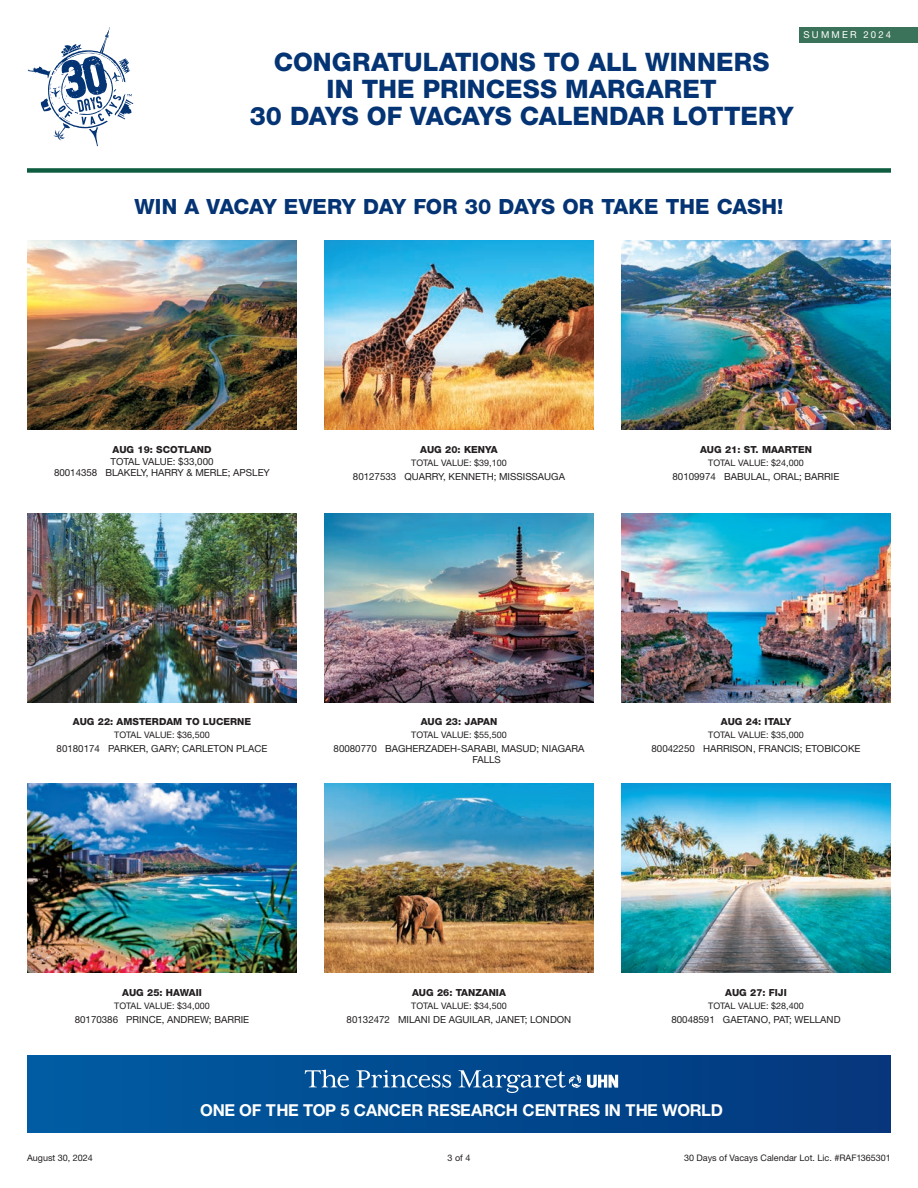
<style>
.page{position:relative;width:918px;height:1188px;background:#fff}
.page>*{position:absolute;margin:0;border:0;box-sizing:border-box;transform-origin:0 0}
.t1{font:800 25.5px/27px "Helvetica Neue LT Std";letter-spacing:.005em;color:#053474;text-align:center}
.t2{font:800 21px "Helvetica Neue LT Std";letter-spacing:-.005em;color:#053474}
.t3{font:700 16.5px "Helvetica Neue LT Std";letter-spacing:-.01em;color:#fff}
.t4{font:9.75px/11.2px "Helvetica Neue LT Std";color:#231f20;text-align:center}
.t5{font:800 9.75px "Helvetica Neue LT Std";color:#231f20}
.t6{font:9.6px "Helvetica Neue LT Std";letter-spacing:.235em;color:#fff}
.t7{font:9px "Helvetica Neue LT Std";color:#231f20}
</style>
<div class="page">
<svg style="left:28px;top:27px;width:105px;height:120px"></svg>
<div style="left:799px;top:27px;width:119px;height:15px;background:#3b735a"></div>
<div style="left:27px;top:168px;width:864px;height:5px;background:#0f5d40"></div>
<div style="left:27px;top:1055px;width:864px;height:77px;background:linear-gradient(to right,#005da3,#04367c)"></div>
<svg style="left:305px;top:1070px;width:44px;height:18px"></svg>
<svg style="left:356px;top:1070px;width:95px;height:18px;background:#4279ad"></svg>
<svg style="left:459px;top:1070px;width:159px;height:23px;background:#3e72a7"></svg>
<img style="left:27px;top:241px;width:270px;height:189px">
<img style="left:324px;top:241px;width:270px;height:189px">
<img style="left:621px;top:241px;width:270px;height:189px">
<img style="left:27px;top:513px;width:270px;height:189px">
<img style="left:324px;top:513px;width:270px;height:189px">
<img style="left:621px;top:513px;width:270px;height:189px">
<img style="left:27px;top:784px;width:270px;height:189px">
<img style="left:324px;top:784px;width:270px;height:189px">
<img style="left:621px;top:784px;width:270px;height:189px">
<h1 class="t1" style="left:250px;top:48px;width:545px">CONGRATULATIONS TO ALL WINNERS<br>IN THE PRINCESS MARGARET<br>30 DAYS OF VACAYS CALENDAR LOTTERY</h1>
<p class="t6" style="left:804px;top:29px;width:89px">SUMMER 2024</p>
<h2 class="t2" style="left:135px;top:194px;width:650px">WIN A VACAY EVERY DAY FOR 30 DAYS OR TAKE THE CASH!</h2>
<p class="t5" style="left:112px;top:443px;width:101px">AUG 19: SCOTLAND</p>
<p class="t4" style="left:54px;top:456px;width:217px">TOTAL VALUE: $33,000<br>80014358 BLAKELY, HARRY &amp; MERLE; APSLEY</p>
<p class="t5" style="left:420px;top:443px;width:79px">AUG 20: KENYA</p>
<p class="t7" style="left:411px;top:457px;width:97px">TOTAL VALUE: $39,100</p>
<p class="t4" style="left:353px;top:470px;width:214px">80127533 QUARRY, KENNETH; MISSISSAUGA</p>
<p class="t5" style="left:700px;top:443px;width:113px">AUG 21: ST. MAARTEN</p>
<p class="t7" style="left:708px;top:457px;width:97px">TOTAL VALUE: $24,000</p>
<p class="t4" style="left:673px;top:470px;width:168px">80109974 BABULAL, ORAL; BARRIE</p>
<p class="t5" style="left:73px;top:716px;width:180px">AUG 22: AMSTERDAM TO LUCERNE</p>
<p class="t7" style="left:114px;top:729px;width:97px">TOTAL VALUE: $36,500</p>
<p class="t4" style="left:57px;top:743px;width:212px">80180174 PARKER, GARY; CARLETON PLACE</p>
<p class="t5" style="left:421px;top:716px;width:78px">AUG 23: JAPAN</p>
<p class="t7" style="left:411px;top:729px;width:97px">TOTAL VALUE: $55,500</p>
<p class="t4" style="left:472px;top:743px;width:113px;text-align:left;text-indent:-139px">80080770 BAGHERZADEH-SARABI, MASUD; NIAGARA<br>FALLS</p>
<p class="t5" style="left:721px;top:716px;width:72px">AUG 24: ITALY</p>
<p class="t7" style="left:708px;top:729px;width:97px">TOTAL VALUE: $35,000</p>
<p class="t4" style="left:652px;top:743px;width:210px">80042250 HARRISON, FRANCIS; ETOBICOKE</p>
<p class="t5" style="left:122px;top:986px;width:81px">AUG 25: HAWAII</p>
<p class="t7" style="left:114px;top:1000px;width:97px">TOTAL VALUE: $34,000</p>
<p class="t4" style="left:75px;top:1014px;width:176px">80170386 PRINCE, ANDREW; BARRIE</p>
<p class="t5" style="left:412px;top:986px;width:95px">AUG 26: TANZANIA</p>
<p class="t7" style="left:411px;top:1000px;width:97px">TOTAL VALUE: $34,500</p>
<p class="t4" style="left:347px;top:1014px;width:226px">80132472 MILANI DE AGUILAR, JANET; LONDON</p>
<p class="t5" style="left:725px;top:986px;width:63px">AUG 27: FIJI</p>
<p class="t7" style="left:708px;top:1000px;width:97px">TOTAL VALUE: $28,400</p>
<p class="t4" style="left:671px;top:1014px;width:171px">80048591 GAETANO, PAT; WELLAND</p>
<h3 class="t3" style="left:200px;top:1100px;width:524px">ONE OF THE TOP 5 CANCER RESEARCH CENTRES IN THE WORLD</h3>
<p class="t7" style="left:27px;top:1152px;width:67px">August 30, 2024</p>
<p class="t7" style="left:448px;top:1152px;width:24px">3 of 4</p>
<p class="t7" style="left:684px;top:1152px;width:208px">30 Days of Vacays Calendar Lot. Lic. #RAF1365301</p>
</div>
